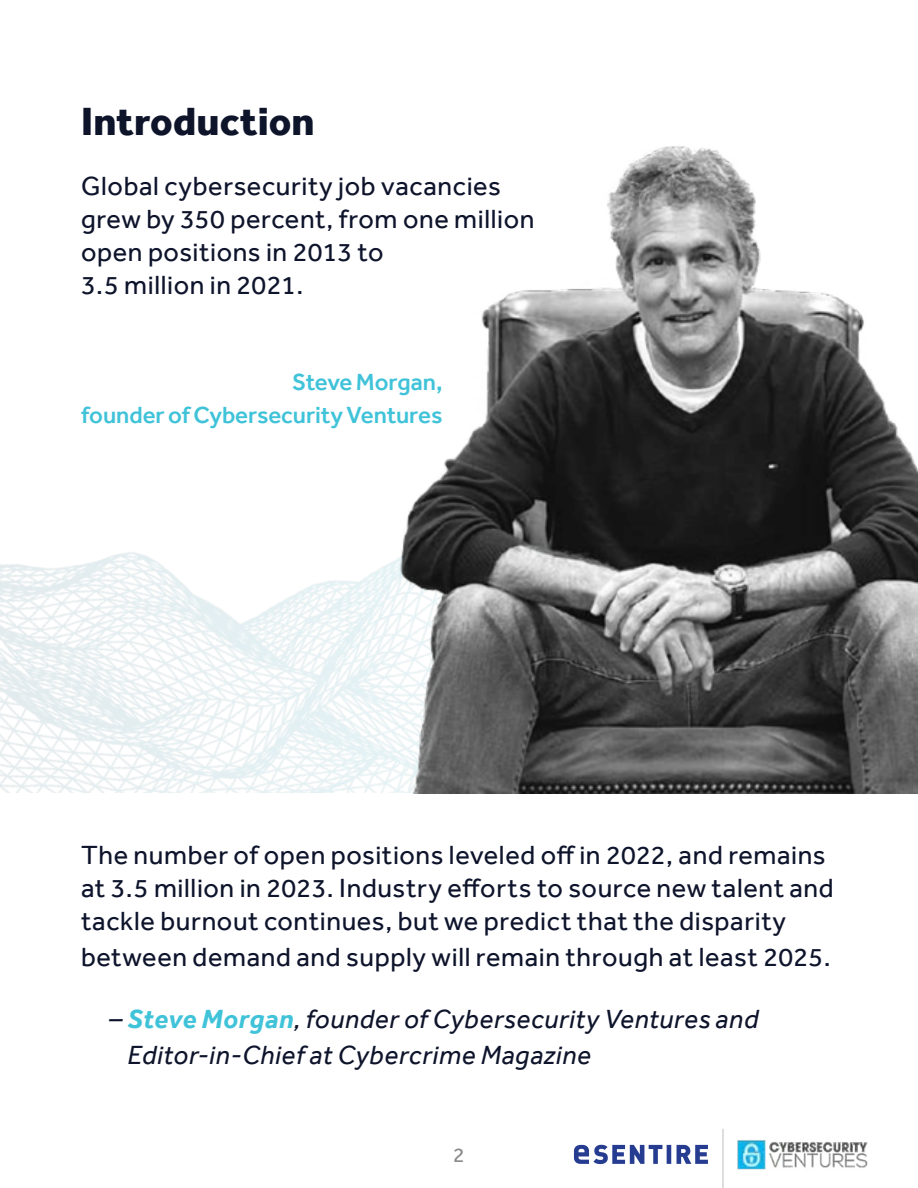
<style>
.page{position:relative;width:918px;height:1188px;background:#fff}
.page>*{position:absolute;margin:0;border:0;box-sizing:border-box;transform-origin:0 0}
.t1{font:800 40.5px "Effra";color:#0e152b}
.t2{font:27px/33px "Effra";letter-spacing:.025em;color:#0e142b}
.t3{font:italic 27px/36px "Effra";letter-spacing:.025em;color:#0e142b}
.t4{font:500 24px/33px "Effra";letter-spacing:-.005em;color:#40c3d9;text-align:right}
.t5{font:21px "Effra";color:#8a8a8d}
.s1{font-weight:700;color:#40c3d9}
</style>
<div class="page">
<hr style="left:722px;top:1129px;width:2px;height:59px;background:#000">
<img style="left:722px;top:1138px;width:146px;height:38px">
<svg style="left:574px;top:1145px;width:134px;height:19px"></svg>
<img style="left:0;top:552px;width:724px;height:586px">
<img style="left:308px;top:146px;width:610px;height:648px">
<h1 class="t1" style="left:81px;top:97px;width:235px">Introduction</h1>
<p class="t2" style="left:81px;top:169px;width:455px">Global cybersecurity job vacancies grew by 350 percent, from one million open positions in 2013 to<br>3.5 million in 2021.</p>
<p class="t4" style="left:81px;top:366px;width:363px">Steve Morgan,<br>founder of Cybersecurity Ventures</p>
<p class="t2" style="left:81px;top:839px;width:754px">The number of open positions leveled off in 2022, and remains at 3.5 million in 2023. Industry efforts to source new talent and tackle burnout continues, but we predict that the disparity</p>
<p class="t2" style="left:81px;top:941px;width:751px">between demand and supply will remain through at least 2025.</p>
<p class="t3" style="left:128px;top:1001px;width:632px;text-indent:-19px">– <span class="s1">Steve Morgan</span>, founder of Cybersecurity Ventures and<br>Editor-in-Chief at Cybercrime Magazine</p>
<p class="t5" style="left:453px;top:1142px;width:13px">2</p>
</div>
